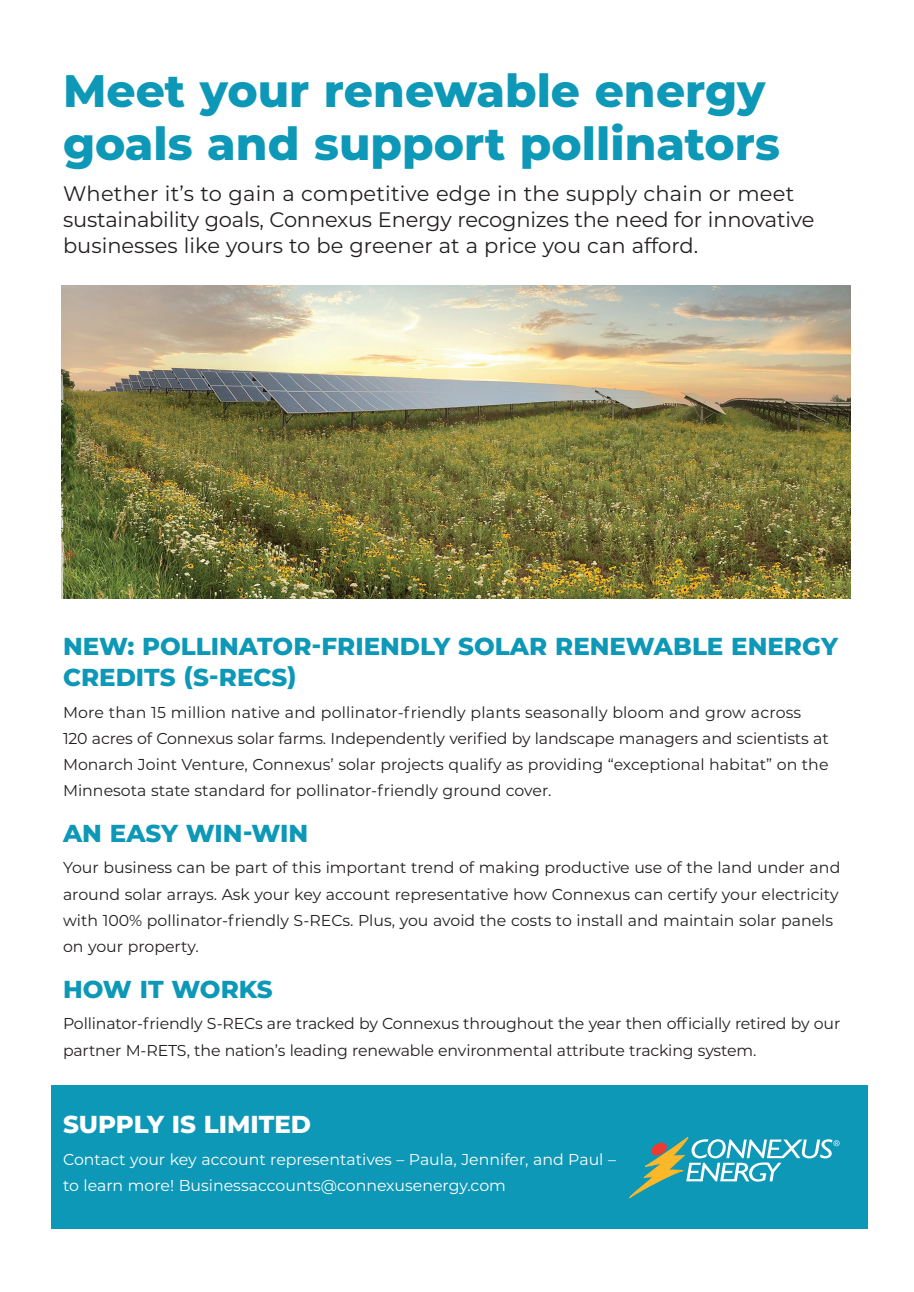
<style>
.page{position:relative;width:914px;height:1292px;background:#fff}
.page>*{position:absolute;margin:0;border:0;box-sizing:border-box;transform-origin:0 0}
.t1{font:800 45.5px/52.5px "Montserrat";color:#0d98b7}
.t2{font:800 24.5px/31.5px "Montserrat";color:#0d98b7}
.t3{font:800 24.5px "Montserrat";color:#fff}
.t4{font:21px/26.2px "Montserrat";color:#231f20}
.t5{font:15.75px/26.2px "Montserrat";color:#231f20}
.t6{font:15.75px/26.2px "Montserrat";color:#fff}
</style>
<div class="page">
<div style="left:51px;top:1085px;width:817px;height:144px;background:#0d98b7"></div>
<img style="left:62px;top:285px;width:788px;height:313px">
<svg style="left:629px;top:1137px;width:210px;height:60px"></svg>
<h1 class="t1" style="left:63px;top:62px;width:718px">Meet your renewable energy goals and support pollinators</h1>
<h3 class="t4" style="left:63px;top:179px;width:753px">Whether it’s to gain a competitive edge in the supply chain or meet sustainability goals, Connexus Energy recognizes the need for innovative businesses like yours to be greener at a price you can afford.</h3>
<h2 class="t2" style="left:63px;top:629px;width:776px">NEW: POLLINATOR-FRIENDLY SOLAR RENEWABLE ENERGY<br>CREDITS (S-RECS)</h2>
<p class="t5" style="left:63px;top:698px;width:767px">More than 15 million native and pollinator-friendly plants seasonally bloom and grow across 120 acres of Connexus solar farms. Independently verified by landscape managers and scientists at Monarch Joint Venture, Connexus’ solar projects qualify as providing “exceptional habitat” on the Minnesota state standard for pollinator-friendly ground cover.</p>
<h2 class="t2" style="left:63px;top:816px;width:247px">AN EASY WIN-WIN</h2>
<p class="t5" style="left:63px;top:854px;width:779px">Your business can be part of this important trend of making productive use of the land under and around solar arrays. Ask your key account representative how Connexus can certify your electricity with 100% pollinator-friendly S-RECs. Plus, you avoid the costs to install and maintain solar panels on your property.</p>
<h2 class="t2" style="left:63px;top:972px;width:211px">HOW IT WORKS</h2>
<p class="t5" style="left:63px;top:1010px;width:778px">Pollinator-friendly S-RECs are tracked by Connexus throughout the year then officially retired by our partner M-RETS, the nation’s leading renewable environmental attribute tracking system.</p>
<h2 class="t3" style="left:63px;top:1106px;width:249px">SUPPLY IS LIMITED</h2>
<p class="t6" style="left:63px;top:1145px;width:554px">Contact your key account representatives – Paula, Jennifer, and Paul – to learn more! Businessaccounts@connexusenergy.com</p>
</div>
